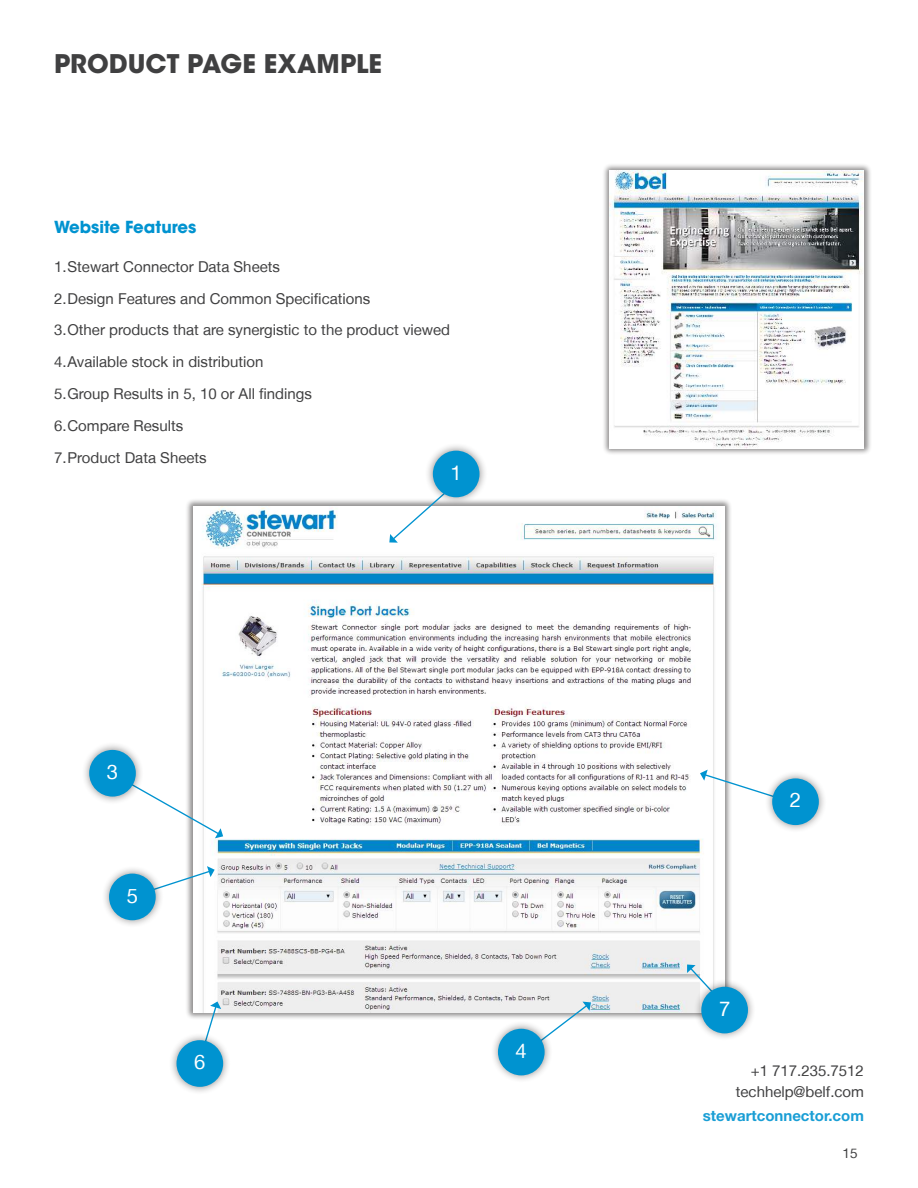
<style>
.page{position:relative;width:918px;height:1188px;background:#fff}
.page>*{position:absolute;margin:0;border:0;box-sizing:border-box;transform-origin:0 0}
.t1{font:700 25.5px "ITC Avant Garde Std";color:#404041}
.t2{font:20.25px "Helvetica Neue LT";color:#fff}
.t3{font:700 16.5px "ITC Avant Garde Std";color:#0093d0}
.t4{font:15px/21px "Helvetica Neue LT";color:#404041;text-align:right}
.t5{font:700 15px "Helvetica Neue LT Std";color:#199ed5}
.t6{font:13.5px "Helvetica Neue LT";color:#404041}
</style>
<div class="page">
<div style="left:602px;top:163px;width:270px;height:293px;background:#221f1f;opacity:.5"></div>
<img style="left:610px;top:170px;width:254px;height:278px">
<div style="left:185px;top:498px;width:548px;height:522px;background:#221f1f;opacity:.5"></div>
<img style="left:193px;top:506px;width:532px;height:506px">
<svg style="left:163px;top:866px;width:52px;height:32px"></svg>
<svg style="left:700px;top:770px;width:64px;height:40px"></svg>
<svg style="left:389px;top:498px;width:71px;height:45px"></svg>
<svg style="left:144px;top:772px;width:79px;height:66px"></svg>
<div style="left:101px;top:866px;width:62px;height:62px;background:#221f1f;opacity:.5"></div>
<div style="left:109px;top:874px;width:47px;height:46px;background:#0093d0;border-radius:50%"></div>
<svg style="left:520px;top:1002px;width:71px;height:31px"></svg>
<svg style="left:198px;top:1001px;width:23px;height:31px"></svg>
<svg style="left:687px;top:965px;width:45px;height:48px"></svg>
<div style="left:764px;top:771px;width:63px;height:62px;background:#221f1f;opacity:.5"></div>
<div style="left:772px;top:778px;width:47px;height:47px;background:#0093d0;border-radius:50%"></div>
<div style="left:425px;top:443px;width:62px;height:62px;background:#221f1f;opacity:.5"></div>
<div style="left:433px;top:451px;width:47px;height:46px;background:#0093d0;border-radius:50%"></div>
<div style="left:81px;top:742px;width:63px;height:62px;background:#221f1f;opacity:.5"></div>
<div style="left:89px;top:750px;width:47px;height:47px;background:#0093d0;border-radius:50%"></div>
<div style="left:490px;top:1021px;width:62px;height:62px;background:#221f1f;opacity:.5"></div>
<div style="left:498px;top:1029px;width:47px;height:46px;background:#0093d0;border-radius:50%"></div>
<div style="left:169px;top:1032px;width:62px;height:63px;background:#221f1f;opacity:.5"></div>
<div style="left:177px;top:1040px;width:46px;height:47px;background:#0093d0;border-radius:50%"></div>
<div style="left:694px;top:979px;width:62px;height:62px;background:#221f1f;opacity:.5"></div>
<div style="left:701px;top:987px;width:47px;height:46px;background:#0093d0;border-radius:50%"></div>
<h1 class="t1" style="left:54px;top:54px;width:330px">PRODUCT PAGE EXAMPLE</h1>
<p class="t3" style="left:54px;top:221px;width:144px">Website Features</p>
<p class="t4" style="left:54px;top:257px;width:228px">1. Stewart Connector Data Sheets</p>
<p class="t4" style="left:54px;top:289px;width:318px">2. Design Features and Common Speci昀椀cations</p>
<p class="t4" style="left:54px;top:321px;width:398px">3. Other products that are synergistic to the product viewed</p>
<p class="t4" style="left:54px;top:353px;width:211px">4. Available stock in distribution</p>
<p class="t4" style="left:54px;top:385px;width:259px">5. Group Results in 5, 10 or All 昀椀ndings</p>
<p class="t4" style="left:54px;top:416px;width:131px">6. Compare Results</p>
<p class="t4" style="left:54px;top:448px;width:154px">7. Product Data Sheets</p>
<h2 class="t2" style="left:451px;top:465px;width:13px">1</h2>
<h2 class="t2" style="left:107px;top:764px;width:13px">3</h2>
<h2 class="t2" style="left:127px;top:888px;width:13px">5</h2>
<h2 class="t2" style="left:194px;top:1054px;width:13px">6</h2>
<h2 class="t2" style="left:516px;top:1043px;width:13px">4</h2>
<h2 class="t2" style="left:790px;top:793px;width:13px">2</h2>
<h2 class="t2" style="left:719px;top:1001px;width:13px">7</h2>
<p class="t4" style="left:736px;top:1061px;width:130px">+1 717.235.7512 techhelp@belf.com</p>
<p class="t5" style="left:703px;top:1107px;width:163px">stewartconnector.com</p>
<p class="t6" style="left:843px;top:1148px;width:17px">15</p>
</div>
